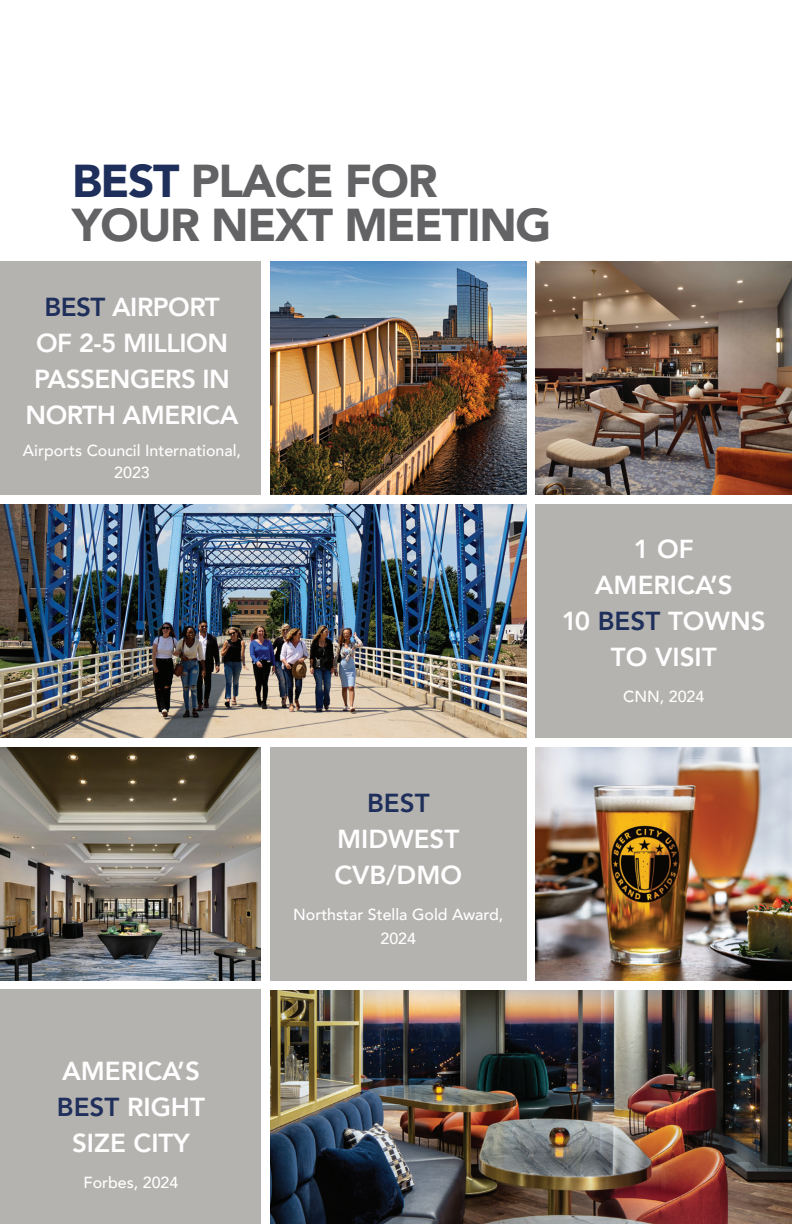
<style>
.page{position:relative;width:792px;height:1224px;background:#fff}
.page>*{position:absolute;margin:0;border:0;box-sizing:border-box;transform-origin:0 0}
.t1{font:900 46px/44px "Avenir";letter-spacing:-.03em;color:#636366}
.t2{font:800 26px/36px "Avenir";color:#fff;text-align:center}
.t3{font:800 26px/36px "Avenir";letter-spacing:-.02em;color:#fff;text-align:center}
.t4{font:800 26px "Avenir";color:#1f2f5b}
.t5{font:500 16px/22px "Avenir";color:#fff;text-align:center}
.s1{color:#1f2f5b}
</style>
<div class="page">
<div style="left:0;top:261px;width:261px;height:234px;background:#b5b3b0"></div>
<img style="left:0;top:747px;width:261px;height:233px">
<div style="left:0;top:989px;width:261px;height:235px;background:#b5b3b0"></div>
<img style="left:270px;top:261px;width:256px;height:234px">
<img style="left:0;top:504px;width:526px;height:234px">
<img style="left:536px;top:261px;width:256px;height:234px">
<img style="left:536px;top:747px;width:256px;height:233px">
<img style="left:270px;top:990px;width:522px;height:234px">
<div style="left:536px;top:504px;width:256px;height:234px;background:#b5b3b0"></div>
<div style="left:270px;top:747px;width:256px;height:233px;background:#b5b3b0"></div>
<h1 class="t1" style="left:72px;top:158px;width:481px"><span class="s1">BEST</span> PLACE FOR<br>YOUR NEXT MEETING</h1>
<h2 class="t3" style="left:26px;top:289px;width:214px"><span class="s1">BEST</span> AIRPORT<br>OF 2-5 MILLION<br>PASSENGERS IN<br>NORTH AMERICA</h2>
<p class="t5" style="left:23px;top:439px;width:220px">Airports Council International,<br>2023</p>
<h2 class="t2" style="left:562px;top:531px;width:205px">1 OF<br>AMERICA’S<br>10 <span class="s1">BEST</span> TOWNS<br>TO VISIT</h2>
<p class="t5" style="left:623px;top:684px;width:83px">CNN, 2024</p>
<h2 class="t4" style="left:367px;top:783px;width:64px">BEST</h2>
<h2 class="t2" style="left:335px;top:821px;width:129px;text-align:left">MIDWEST<br>CVB/DMO</h2>
<p class="t5" style="left:293px;top:902px;width:212px;line-height:24px">Northstar Stella Gold Award,<br>2024</p>
<h2 class="t2" style="left:57px;top:1053px;width:150px">AMERICA’S<br><span class="s1">BEST</span> RIGHT<br>SIZE CITY</h2>
<p class="t5" style="left:84px;top:1170px;width:96px">Forbes, 2024</p>
</div>
